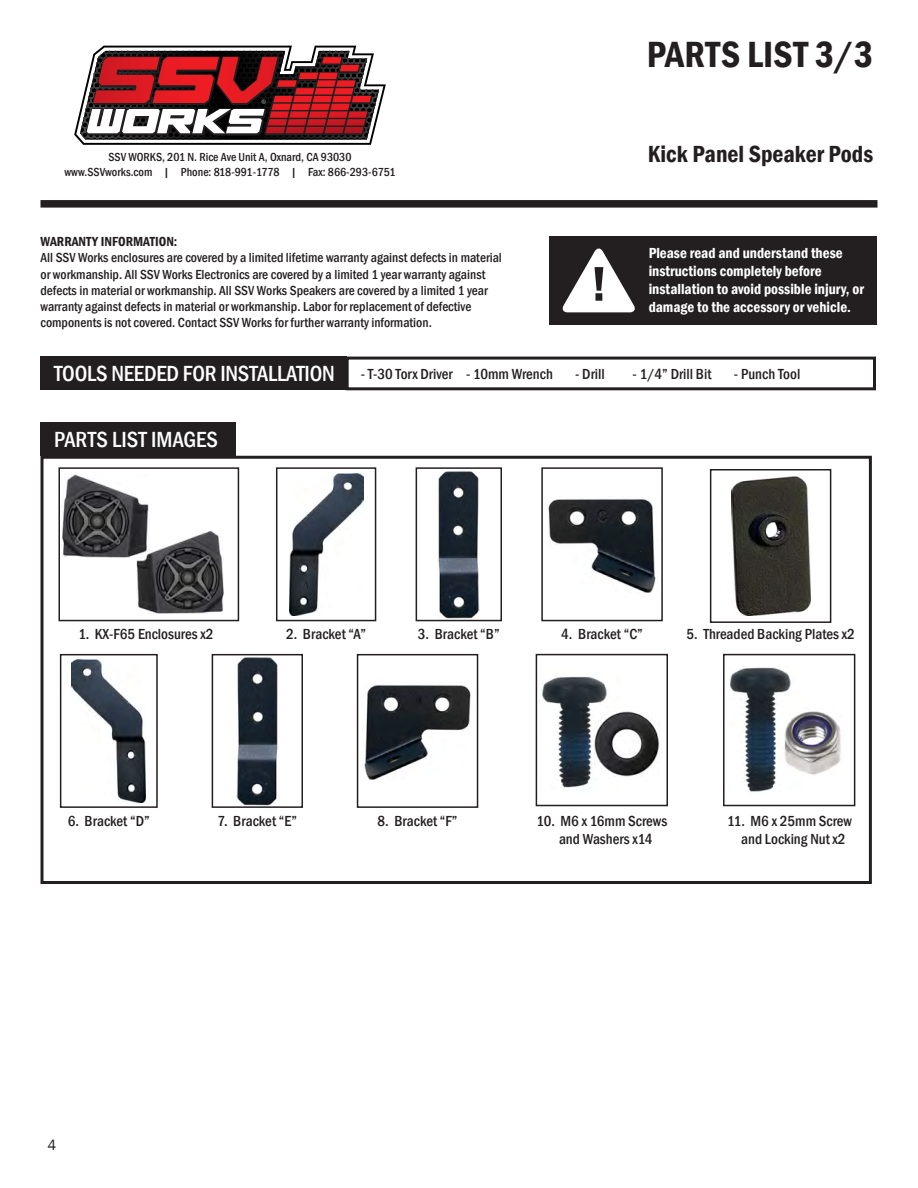
<style>
.page{position:relative;width:918px;height:1188px;background:#fff}
.page>*{position:absolute;margin:0;border:0;box-sizing:border-box;transform-origin:0 0}
.t1{font:600 condensed 50.4px "Franklin Gothic";color:#231f20}
.t2{font:600 condensed 37.5px "Franklin Gothic";color:#231f20}
.t3{font:600 condensed 24px "Franklin Gothic";color:#231f20}
.t4{font:500 condensed 22.5px "Franklin Gothic";letter-spacing:-.01em;color:#fff}
.t5{font:500 condensed 15px/18px "Franklin Gothic";color:#231f20;text-align:center}
.t6{font:600 condensed 15px/18px "Franklin Gothic";color:#fff}
.t7{font:15px "Franklin Gothic";color:#231f20}
.t8{font:500 condensed 13.5px/16.2px "Franklin Gothic";color:#231f20}
.t9{font:600 condensed 13.5px "Franklin Gothic";color:#231f20}
.t10{font:500 condensed 12px/14.4px "Franklin Gothic";color:#231f20;text-align:center}
.s1{font-size:15px;color:#231f20}
</style>
<div class="page">
<div style="left:549px;top:236px;width:328px;height:89px;background:#231f20"></div>
<div style="left:40px;top:200px;width:838px;height:8px;background:#231f20"></div>
<svg style="left:562px;top:248px;width:73px;height:64px"></svg>
<div style="left:40px;top:422px;width:196px;height:34px;background:#231f20"></div>
<img style="left:289px;top:473px;width:74px;height:143px">
<div style="left:276px;top:467px;width:100px;height:154px;border:2px solid #231f20"></div>
<img style="left:72px;top:660px;width:74px;height:142px">
<div style="left:60px;top:654px;width:98px;height:154px;border:2px solid #231f20"></div>
<img style="left:438px;top:471px;width:42px;height:147px">
<div style="left:416px;top:467px;width:86px;height:154px;border:2px solid #231f20"></div>
<img style="left:236px;top:657px;width:42px;height:148px">
<div style="left:212px;top:654px;width:91px;height:154px;border:2px solid #231f20"></div>
<img style="left:548px;top:499px;width:108px;height:94px">
<div style="left:541px;top:467px;width:122px;height:154px;border:2px solid #231f20"></div>
<img style="left:364px;top:685px;width:107px;height:94px">
<div style="left:357px;top:654px;width:121px;height:154px;border:2px solid #231f20"></div>
<img style="left:731px;top:476px;width:79px;height:140px">
<div style="left:710px;top:469px;width:121px;height:154px;border:2px solid #231f20"></div>
<div style="left:58px;top:467px;width:181px;height:154px;border:2px solid #231f20"></div>
<img style="left:541px;top:676px;width:66px;height:113px">
<div style="left:536px;top:654px;width:132px;height:152px;border:2px solid #231f20"></div>
<div style="left:723px;top:654px;width:132px;height:152px;border:2px solid #231f20"></div>
<svg style="left:74px;top:46px;width:312px;height:99px"></svg>
<img style="left:595px;top:712px;width:65px;height:65px">
<img style="left:729px;top:667px;width:62px;height:125px">
<img style="left:779px;top:708px;width:62px;height:69px">
<img style="left:61px;top:475px;width:88px;height:83px">
<img style="left:136px;top:531px;width:88px;height:83px">
<div style="left:40px;top:456px;width:832px;height:428px;border:3px solid #231f20"></div>
<div style="left:40px;top:357px;width:307px;height:33px;background:#231f20"></div>
<div style="left:346px;top:357px;width:530px;height:33px;border:3px solid #231f20"></div>
<p class="t10" style="left:65px;top:150px;width:332px">SSV WORKS, 201 N. Rice Ave Unit A, Oxnard, CA 93030 www.SSVworks.com | Phone: 818-991-1778 | Fax: 866-293-6751</p>
<p class="t9" style="left:40px;top:233px;width:138px">WARRANTY INFORMATION:</p>
<p class="t8" style="left:40px;top:250px;width:463px">All SSV Works enclosures are covered by a limited lifetime warranty against defects in material or workmanship. All SSV Works Electronics are covered by a limited 1 year warranty against defects in material or workmanship. All SSV Works Speakers are covered by a limited 1 year warranty against defects in material or workmanship. Labor for replacement of defective components is not covered. Contact SSV Works for further warranty information.</p>
<h1 class="t1" style="left:590px;top:250px;width:19px">!</h1>
<h2 class="t2" style="left:647px;top:29px;width:228px">PARTS LIST 3/3</h2>
<h3 class="t3" style="left:648px;top:138px;width:227px">Kick Panel Speaker Pods</h3>
<p class="t6" style="left:649px;top:244px;width:217px">Please read and understand these instructions completely before installation to avoid possible injury, or damage to the accessory or vehicle.</p>
<h3 class="t4" style="left:54px;top:359px;width:500px">TOOLS NEEDED FOR INSTALLATION <span class="s1">- T-30 Torx Driver - 10mm Wrench</span></h3>
<p class="t5" style="left:575px;top:365px;width:31px">- Drill</p>
<p class="t5" style="left:633px;top:365px;width:80px">- 1/4” Drill Bit</p>
<p class="t5" style="left:734px;top:365px;width:68px">- Punch Tool</p>
<h3 class="t4" style="left:54px;top:425px;width:166px">PARTS LIST IMAGES</h3>
<p class="t5" style="left:78px;top:625px;width:137px">1. KX-F65 Enclosures x2</p>
<p class="t5" style="left:687px;top:625px;width:170px">5. Threaded Backing Plates x2</p>
<p class="t5" style="left:286px;top:625px;width:81px">2. Bracket “A”</p>
<p class="t5" style="left:418px;top:625px;width:83px">3. Bracket “B”</p>
<p class="t5" style="left:561px;top:625px;width:83px">4. Bracket “C”</p>
<p class="t5" style="left:68px;top:812px;width:84px">6. Bracket “D”</p>
<p class="t5" style="left:218px;top:812px;width:81px">7. Bracket “E”</p>
<p class="t5" style="left:378px;top:812px;width:82px">8. Bracket “F”</p>
<p class="t5" style="left:537px;top:812px;width:132px">10. M6 x 16mm Screws and Washers x14</p>
<p class="t5" style="left:727px;top:812px;width:126px">11. M6 x 25mm Screw and Locking Nut x2</p>
<p class="t7" style="left:48px;top:1136px;width:10px">4</p>
</div>
